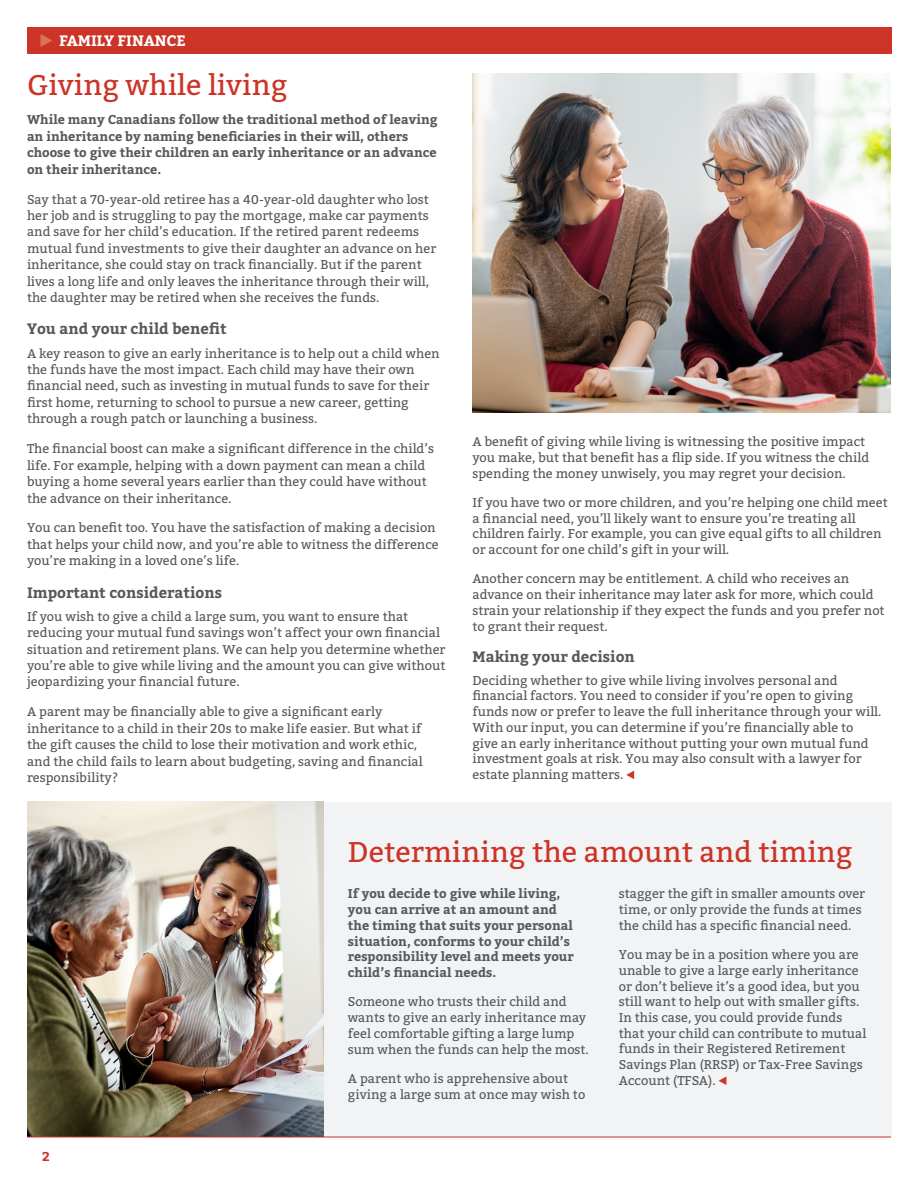
<style>
.page{position:relative;width:918px;height:1188px;background:#fff}
.page>*{position:absolute;margin:0;border:0;box-sizing:border-box;transform-origin:0 0}
.t1{font:28.5px "Bitter";color:#cc3427}
.t2{font:700 15px "Bitter";color:#57585a}
.t3{font:700 15px "Bitter";color:#fff}
.t4{font:12.75px/15.8px "Bitter";color:#57585a}
.t5{font:700 12.75px/15.8px "Bitter";color:#57585a}
.t6{font:700 12.75px "Bitter";color:#cc3427}
</style>
<div class="page">
<div style="left:324px;top:802px;width:567px;height:335px;background:#f2f3f4"></div>
<img style="left:27px;top:802px;width:297px;height:335px">
<svg style="left:719px;top:1077px;width:7px;height:8px"></svg>
<div style="left:27px;top:27px;width:864px;height:27px;background:#cc3427"></div>
<svg style="left:40px;top:34px;width:12px;height:13px"></svg>
<img style="left:472px;top:73px;width:419px;height:340px">
<svg style="left:626px;top:771px;width:8px;height:8px"></svg>
<hr style="left:27px;top:1137px;width:864px;height:1px;background:#cc3427">
<p class="t3" style="left:59px;top:34px;width:128px">FAMILY FINANCE</p>
<h1 class="t1" style="left:27px;top:73px;width:262px">Giving while living</h1>
<p class="t5" style="left:27px;top:113px;width:412px;line-height:16.5px">While many Canadians follow the traditional method of leaving an inheritance by naming beneficiaries in their will, others choose to give their children an early inheritance or an advance on their inheritance.</p>
<p class="t4" style="left:27px;top:192px;width:411px;line-height:16.5px">Say that a 70-year-old retiree has a 40-year-old daughter who lost her job and is struggling to pay the mortgage, make car payments and save for her child’s education. If the retired parent redeems mutual fund investments to give their daughter an advance on her inheritance, she could stay on track financially. But if the parent lives a long life and only leaves the inheritance through their will, the daughter may be retired when she receives the funds.</p>
<p class="t2" style="left:27px;top:322px;width:201px">You and your child benefit</p>
<p class="t4" style="left:27px;top:346px;width:414px;line-height:16.5px">A key reason to give an early inheritance is to help out a child when the funds have the most impact. Each child may have their own financial need, such as investing in mutual funds to save for their first home, returning to school to pursue a new career, getting through a rough patch or launching a business.</p>
<p class="t4" style="left:27px;top:442px;width:409px;line-height:16.5px">The financial boost can make a significant difference in the child’s life. For example, helping with a down payment can mean a child buying a home several years earlier than they could have without the advance on their inheritance.</p>
<p class="t4" style="left:27px;top:521px;width:413px;line-height:16.5px">You can benefit too. You have the satisfaction of making a decision that helps your child now, and you’re able to witness the difference you’re making in a loved one’s life.</p>
<p class="t2" style="left:27px;top:586px;width:197px">Important considerations</p>
<p class="t4" style="left:27px;top:609px;width:420px;line-height:16.5px">If you wish to give a child a large sum, you want to ensure that reducing your mutual fund savings won’t affect your own financial situation and retirement plans. We can help you determine whether you’re able to give while living and the amount you can give without jeopardizing your financial future.</p>
<p class="t4" style="left:27px;top:705px;width:397px;line-height:16.5px">A parent may be financially able to give a significant early inheritance to a child in their 20s to make life easier. But what if the gift causes the child to lose their motivation and work ethic, and the child fails to learn about budgeting, saving and financial responsibility?</p>
<p class="t4" style="left:472px;top:435px;width:398px">A benefit of giving while living is witnessing the positive impact you make, but that benefit has a flip side. If you witness the child spending the money unwisely, you may regret your decision.</p>
<p class="t4" style="left:472px;top:496px;width:417px">If you have two or more children, and you’re helping one child meet a financial need, you’ll likely want to ensure you’re treating all children fairly. For example, you can give equal gifts to all children or account for one child’s gift in your will.</p>
<p class="t4" style="left:472px;top:572px;width:414px">Another concern may be entitlement. A child who receives an advance on their inheritance may later ask for more, which could strain your relationship if they expect the funds and you prefer not to grant their request.</p>
<p class="t2" style="left:472px;top:650px;width:164px">Making your decision</p>
<p class="t4" style="left:472px;top:673px;width:411px">Deciding whether to give while living involves personal and financial factors. You need to consider if you’re open to giving funds now or prefer to leave the full inheritance through your will.<br>With our input, you can determine if you’re financially able to give an early inheritance without putting your own mutual fund investment goals at risk. You may also consult with a lawyer for estate planning matters.</p>
<p class="t6" style="left:42px;top:1151px;width:9px">2</p>
<h1 class="t1" style="left:348px;top:840px;width:506px">Determining the amount and timing</h1>
<p class="t5" style="left:348px;top:887px;width:227px">If you decide to give while living, you can arrive at an amount and the timing that suits your personal situation, conforms to your child’s responsibility level and meets your child’s financial needs.</p>
<p class="t4" style="left:348px;top:995px;width:243px">Someone who trusts their child and wants to give an early inheritance may feel comfortable gifting a large lump sum when the funds can help the most.</p>
<p class="t4" style="left:348px;top:1072px;width:239px">A parent who is apprehensive about giving a large sum at once may wish to</p>
<p class="t4" style="left:619px;top:887px;width:248px">stagger the gift in smaller amounts over time, or only provide the funds at times the child has a specific financial need.</p>
<p class="t4" style="left:619px;top:948px;width:249px">You may be in a position where you are unable to give a large early inheritance or don’t believe it’s a good idea, but you still want to help out with smaller gifts.<br>In this case, you could provide funds that your child can contribute to mutual funds in their Registered Retirement Savings Plan (RRSP) or Tax-Free Savings Account (TFSA).</p>
</div>
